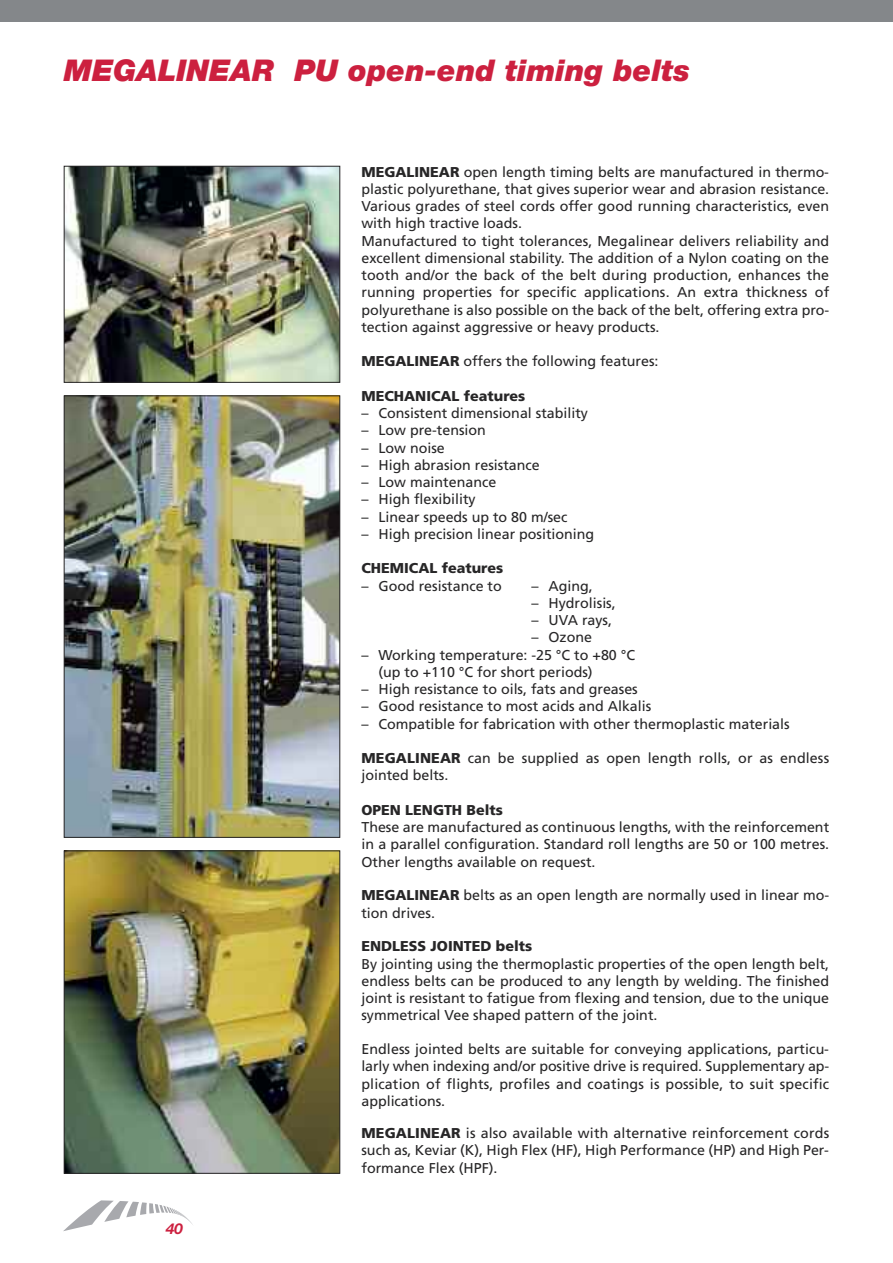
<style>
.page{position:relative;width:893px;height:1263px;background:#fff}
.page>*{position:absolute;margin:0;border:0;box-sizing:border-box;transform-origin:0 0}
.t1{font:italic 900 30px "Helvetica Neue LT Std";color:#cc203f}
.t2{font:italic 700 15px "Helvetica Neue LT Std";color:#cc203f}
.t3{font:14.25px/17.2px "Frutiger";color:#272627}
.t4{font:900 14.25px "Frutiger";color:#272627}
.s1{font-weight:900}
</style>
<div class="page">
<div style="left:0;top:0;width:893px;height:21px;background:#84878a"></div>
<svg style="left:63px;top:1200px;width:130px;height:31px"></svg>
<img style="left:66px;top:168px;width:272px;height:213px">
<div style="left:64px;top:166px;width:276px;height:217px;border:1px solid #272627"></div>
<img style="left:66px;top:397px;width:272px;height:439px">
<div style="left:64px;top:395px;width:276px;height:443px;border:1px solid #272627"></div>
<img style="left:66px;top:852px;width:272px;height:320px">
<div style="left:64px;top:850px;width:276px;height:324px;border:1px solid #272627"></div>
<h1 class="t1" style="left:64px;top:60px;width:628px">MEGALINEAR PU open-end timing belts</h1>
<p class="t2" style="left:166px;top:1223px;width:18px">40</p>
<p class="t3" style="left:361px;top:164px;width:469px"><span class="s1">MEGALINEAR</span> open length timing belts are manufactured in thermo&shy;plastic polyurethane, that gives superior wear and abrasion resistance.<br>Various grades of steel cords offer good running characteristics, even with high tractive loads.<br>Manufactured to tight tolerances, Megalinear delivers reliability and excellent dimensional stability. The addition of a Nylon coating on the tooth and/or the back of the belt during production, enhances the running properties for specific applications. An extra thickness of polyurethane is also possible on the back of the belt, offering extra pro&shy;tection against aggressive or heavy products.</p>
<p class="t3" style="left:361px;top:354px;width:299px"><span class="s1">MEGALINEAR</span> offers the following features:</p>
<p class="t4" style="left:361px;top:390px;width:165px">MECHANICAL features</p>
<p class="t3" style="left:361px;top:406px;width:228px">– Consistent dimensional stability</p>
<p class="t3" style="left:361px;top:423px;width:126px">– Low pre-tension</p>
<p class="t3" style="left:361px;top:440px;width:85px">– Low noise</p>
<p class="t3" style="left:361px;top:457px;width:180px">– High abrasion resistance</p>
<p class="t3" style="left:361px;top:475px;width:136px">– Low maintenance</p>
<p class="t3" style="left:361px;top:492px;width:116px">– High flexibility</p>
<p class="t3" style="left:361px;top:509px;width:207px">– Linear speeds up to 80 m/sec</p>
<p class="t3" style="left:361px;top:526px;width:234px">– High precision linear positioning</p>
<p class="t4" style="left:361px;top:563px;width:143px">CHEMICAL features</p>
<p class="t3" style="left:361px;top:578px;width:142px">– Good resistance to</p>
<p class="t3" style="left:531px;top:578px;width:63px">– Aging,</p>
<p class="t3" style="left:531px;top:595px;width:86px">– Hydrolisis,</p>
<p class="t3" style="left:531px;top:613px;width:82px">– UVA rays,</p>
<p class="t3" style="left:531px;top:630px;width:62px">– Ozone</p>
<p class="t3" style="left:378px;top:647px;width:258px;text-indent:-17px">– Working temperature: -25 °C to +80 °C (up to +110 °C for short periods)</p>
<p class="t3" style="left:361px;top:682px;width:278px">– High resistance to oils, fats and greases</p>
<p class="t3" style="left:361px;top:699px;width:291px">– Good resistance to most acids and Alkalis</p>
<p class="t3" style="left:361px;top:716px;width:430px">– Compatible for fabrication with other thermoplastic materials</p>
<p class="t3" style="left:361px;top:751px;width:469px"><span class="s1">MEGALINEAR</span> can be supplied as open length rolls, or as endless jointed belts.</p>
<p class="t4" style="left:361px;top:804px;width:143px">OPEN LENGTH Belts</p>
<p class="t3" style="left:361px;top:820px;width:469px;text-align:justify">These are manufactured as continuous lengths, with the reinforcement in a parallel configuration. Standard roll lengths are 50 or 100 metres.<br>Other lengths available on request.</p>
<p class="t3" style="left:361px;top:888px;width:469px"><span class="s1">MEGALINEAR</span> belts as an open length are normally used in linear mo&shy;tion drives.</p>
<p class="t4" style="left:361px;top:941px;width:172px">ENDLESS JOINTED belts</p>
<p class="t3" style="left:361px;top:956px;width:469px;text-align:justify">By jointing using the thermoplastic properties of the open length belt, endless belts can be produced to any length by welding. The finished joint is resistant to fatigue from flexing and tension, due to the unique symmetrical Vee shaped pattern of the joint.</p>
<p class="t3" style="left:361px;top:1042px;width:469px;text-align:justify">Endless jointed belts are suitable for conveying applications, particu&shy;larly when indexing and/or positive drive is required. Supplementary ap&shy;plication of flights, profiles and coatings is possible, to suit specific applications.</p>
<p class="t3" style="left:361px;top:1126px;width:469px;text-align:justify"><span class="s1">MEGALINEAR</span> is also available with alternative reinforcement cords such as, Keviar (K), High Flex (HF), High Performance (HP) and High Per&shy;formance Flex (HPF).</p>
</div>
